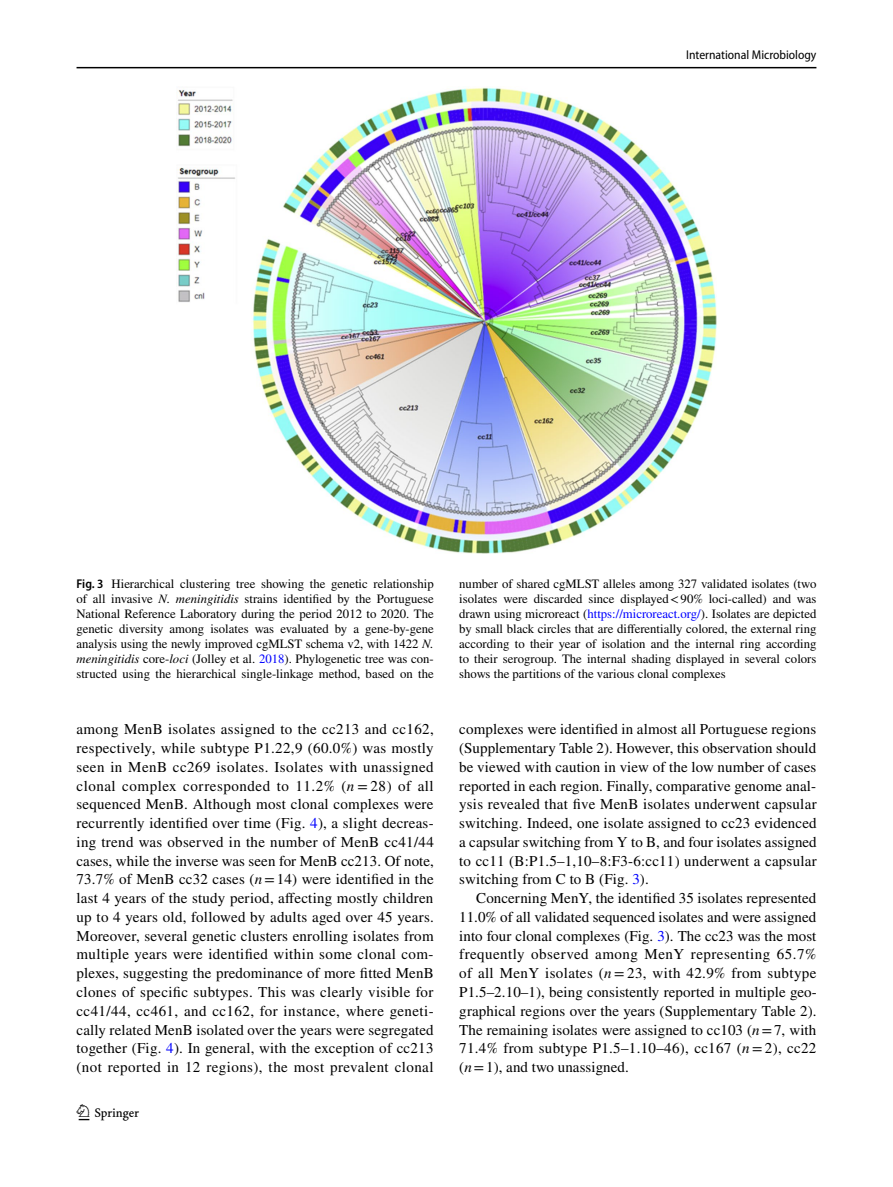
<style>
.page{position:relative;width:893px;height:1187px;background:#fff}
.page>*{position:absolute;margin:0;border:0;box-sizing:border-box;transform-origin:0 0}
.t1{font:22.5px "Springnew Regular 2";color:#000}
.t2{font:15px/18.8px "STIX";letter-spacing:.015em;color:#000;text-align:justify}
.t3{font:12.75px/15px "STIX";color:#000;text-align:justify}
.t4{font:semi-condensed 12.75px "Myriad Pro";color:#000}
.s1{font-family:"Myriad Pro";font-weight:600;font-stretch:semi-condensed}
.s2{font-style:italic}
.s3{color:#00f}
</style>
<div class="page">
<hr style="left:77px;top:67px;width:739px;height:1px;background:#000">
<img style="left:176px;top:87px;width:541px;height:466px">
<p class="t4" style="left:686px;top:48px;width:132px">International Microbiology</p>
<p class="t3" style="left:77px;top:577px;width:359px"><span class="s1">Fig. 3</span> Hierarchical clustering tree showing the genetic relationship of all invasive <span class="s2">N. meningitidis</span> strains identified by the Portuguese National Reference Laboratory during the period 2012 to 2020. The genetic diversity among isolates was evaluated by a gene-by-gene analysis using the newly improved cgMLST schema v2, with 1422 <span class="s2">N. meningitidis</span> core-<span class="s2">loci</span> (Jolley et al. <span class="s3">2018</span>). Phylogenetic tree was con&shy;structed using the hierarchical single-linkage method, based on the</p>
<p class="t3" style="left:459px;top:577px;width:359px">number of shared cgMLST alleles among 327 validated isolates (two isolates were discarded since displayed&lt;90% loci-called) and was drawn using microreact (<span class="s3">https://microreact.org/</span>). Isolates are depicted by small black circles that are differentially colored, the external ring according to their year of isolation and the internal ring according to their serogroup. The internal shading displayed in several colors shows the partitions of the various clonal complexes</p>
<p class="t2" style="left:77px;top:721px;width:359px">among MenB isolates assigned to the cc213 and cc162, respectively, while subtype P1.22,9 (60.0%) was mostly seen in MenB cc269 isolates. Isolates with unassigned clonal complex corresponded to 11.2% (<span class="s2">n</span> = 28) of all sequenced MenB. Although most clonal complexes were recurrently identified over time (Fig. <span class="s3">4</span>), a slight decreas&shy;ing trend was observed in the number of MenB cc41/44 cases, while the inverse was seen for MenB cc213. Of note, 73.7% of MenB cc32 cases (<span class="s2">n</span>=14) were identified in the last 4 years of the study period, affecting mostly children up to 4 years old, followed by adults aged over 45 years.<br>Moreover, several genetic clusters enrolling isolates from multiple years were identified within some clonal com&shy;plexes, suggesting the predominance of more fitted MenB clones of specific subtypes. This was clearly visible for cc41/44, cc461, and cc162, for instance, where geneti&shy;cally related MenB isolated over the years were segregated together (Fig. <span class="s3">4</span>). In general, with the exception of cc213 (not reported in 12 regions), the most prevalent clonal</p>
<p class="t2" style="left:459px;top:721px;width:359px">complexes were identified in almost all Portuguese regions (Supplementary Table 2). However, this observation should be viewed with caution in view of the low number of cases reported in each region. Finally, comparative genome anal&shy;ysis revealed that five MenB isolates underwent capsular switching. Indeed, one isolate assigned to cc23 evidenced a capsular switching from Y to B, and four isolates assigned to cc11 (B:P1.5–1,10–8:F3-6:cc11) underwent a capsular switching from C to B (Fig. <span class="s3">3</span>).</p>
<p class="t2" style="left:459px;top:889px;width:359px;text-indent:17px">Concerning MenY, the identified 35 isolates represented 11.0% of all validated sequenced isolates and were assigned into four clonal complexes (Fig. <span class="s3">3</span>). The cc23 was the most frequently observed among MenY representing 65.7% of all MenY isolates (<span class="s2">n</span> = 23, with 42.9% from subtype P1.5–2.10–1), being consistently reported in multiple geo&shy;graphical regions over the years (Supplementary Table 2).<br>The remaining isolates were assigned to cc103 (<span class="s2">n</span>=7, with 71.4% from subtype P1.5–1.10–46), cc167 (<span class="s2">n</span>=2), cc22 (<span class="s2">n</span>=1), and two unassigned.</p>
<h1 class="t1" style="left:79px;top:1104px;width:62px">1 3</h1>
</div>
